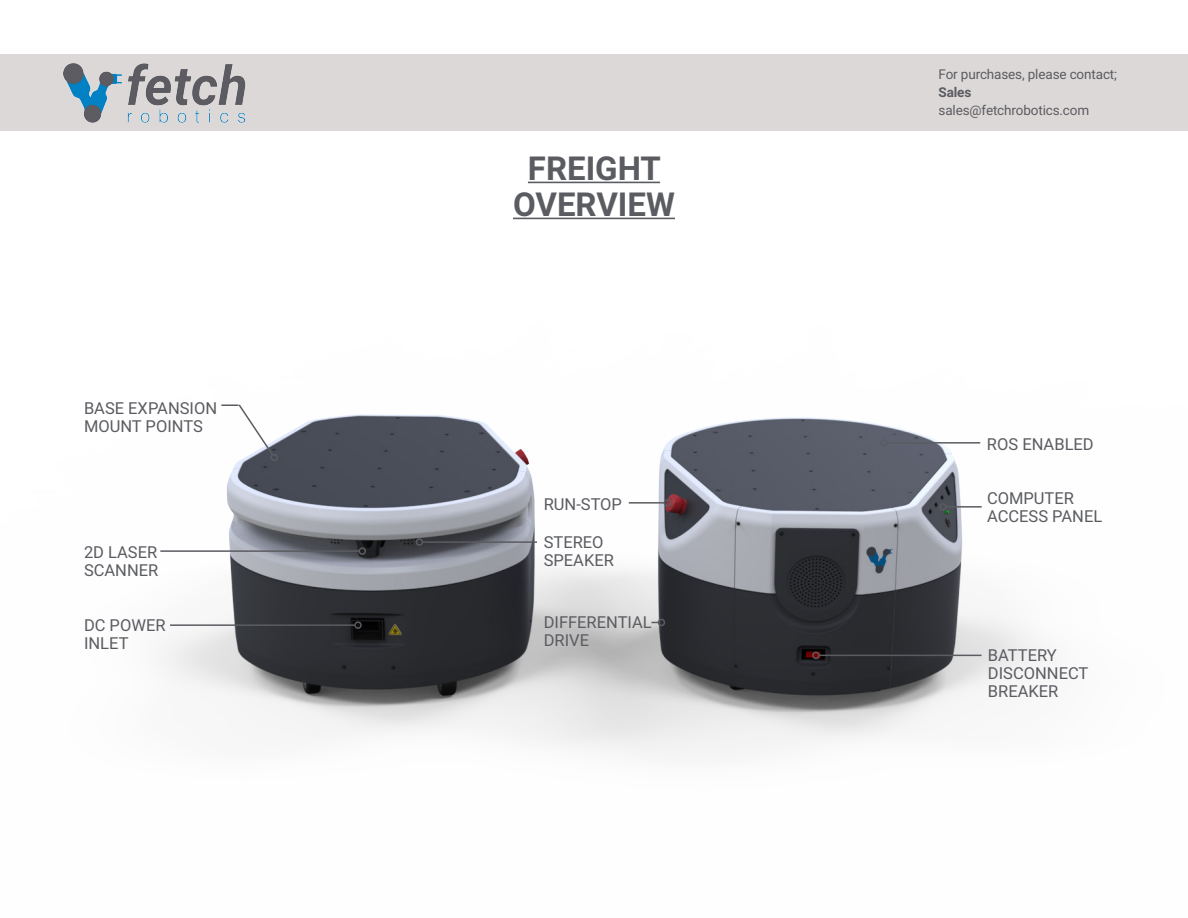
<style>
.page{position:relative;width:1188px;height:918px;background:#fff}
.page>*{position:absolute;margin:0;border:0;box-sizing:border-box;transform-origin:0 0}
.t1{font:700 33px/36px "Roboto";color:#5b5c61;text-align:center}
.t2{font:16.5px/18px "Roboto";color:#5b5c61}
.t3{font:13.5px "Roboto";letter-spacing:-.01em;color:#5b5c61}
.t4{font:700 13.5px "Roboto";letter-spacing:-.01em;color:#5b5c61}
</style>
<div class="page">
<img style="left:161px;top:181px;width:886px;height:574px">
<div style="left:0;top:54px;width:1188px;height:77px;background:#dcd8d7"></div>
<img style="left:63px;top:63px;width:183px;height:60px">
<hr style="left:528px;top:182px;width:132px;height:1px;background:#5b5c61">
<hr style="left:513px;top:218px;width:162px;height:1px;background:#5b5c61">
<svg style="left:221px;top:403px;width:54px;height:54px"></svg>
<div style="left:271px;top:454px;width:7px;height:7px;border:2px solid #5b5c61;border-radius:50%"></div>
<hr style="left:160px;top:550px;width:199px;height:2px;background:#5b5c61">
<div style="left:359px;top:547px;width:7px;height:8px;border:2px solid #5b5c61;border-radius:50%"></div>
<hr style="left:422px;top:541px;width:115px;height:2px;background:#5b5c61">
<div style="left:416px;top:538px;width:7px;height:8px;border:2px solid #5b5c61;border-radius:50%"></div>
<hr style="left:887px;top:442px;width:93px;height:2px;background:#5b5c61">
<div style="left:880px;top:439px;width:8px;height:8px;border:2px solid #5b5c61;border-radius:50%"></div>
<hr style="left:629px;top:502px;width:35px;height:2px;background:#5b5c61">
<div style="left:664px;top:499px;width:7px;height:8px;border:2px solid #5b5c61;border-radius:50%"></div>
<hr style="left:946px;top:506px;width:36px;height:2px;background:#5b5c61">
<div style="left:939px;top:503px;width:8px;height:8px;border:2px solid #5b5c61;border-radius:50%"></div>
<hr style="left:819px;top:655px;width:163px;height:1px;background:#5b5c61">
<div style="left:812px;top:652px;width:8px;height:7px;border:2px solid #5b5c61;border-radius:50%"></div>
<hr style="left:170px;top:624px;width:185px;height:2px;background:#5b5c61">
<div style="left:354px;top:621px;width:8px;height:8px;border:2px solid #5b5c61;border-radius:50%"></div>
<div style="left:658px;top:619px;width:7px;height:7px;border:2px solid #5b5c61;border-radius:50%"></div>
<p class="t2" style="left:84px;top:399px;width:135px">BASE EXPANSION<br>MOUNT POINTS</p>
<h1 class="t1" style="left:513px;top:149px;width:163px">FREIGHT<br>OVERVIEW</h1>
<p class="t2" style="left:544px;top:494px;width:80px">RUN-STOP</p>
<p class="t2" style="left:84px;top:543px;width:76px">2D LASER<br>SCANNER</p>
<p class="t2" style="left:544px;top:532px;width:72px">STEREO<br>SPEAKER</p>
<p class="t2" style="left:84px;top:616px;width:83px">DC POWER<br>INLET</p>
<p class="t2" style="left:544px;top:613px;width:110px">DIFFERENTIAL<br>DRIVE</p>
<p class="t3" style="left:939px;top:65px;width:180px">For purchases, please contact;</p>
<p class="t4" style="left:939px;top:83px;width:34px">Sales</p>
<p class="t3" style="left:939px;top:101px;width:152px">sales@fetchrobotics.com</p>
<p class="t2" style="left:987px;top:435px;width:108px">ROS ENABLED</p>
<p class="t2" style="left:987px;top:489px;width:117px">COMPUTER<br>ACCESS PANEL</p>
<p class="t2" style="left:988px;top:646px;width:102px">BATTERY<br>DISCONNECT<br>BREAKER</p>
</div>
